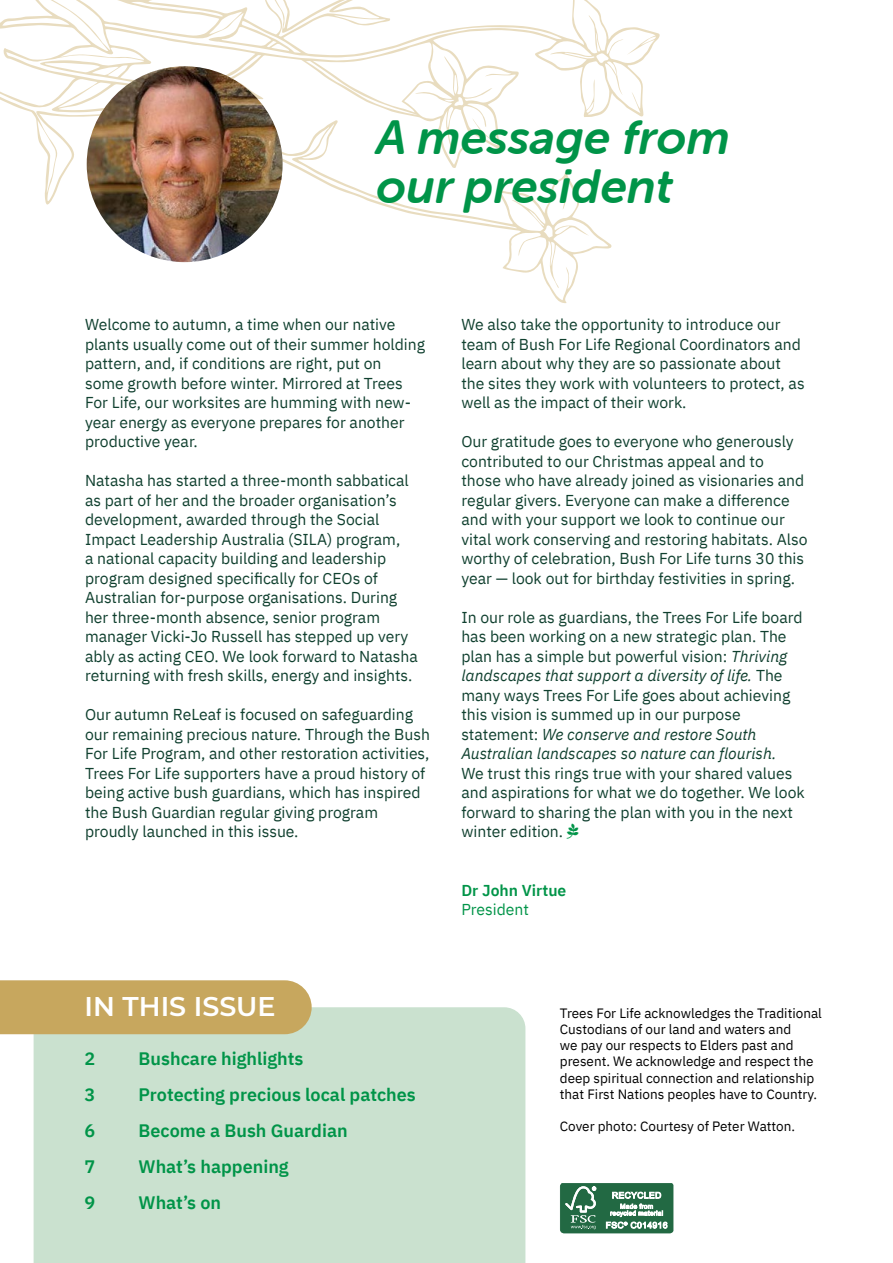
<style>
.page{position:relative;width:893px;height:1263px;background:#fff}
.page>*{position:absolute;margin:0;border:0;box-sizing:border-box;transform-origin:0 0}
.t1{font:italic 48px/49.5px "Museo Sans Rounded 700";color:#009448}
.t2{font:600 27px "Montserrat";color:#fff}
.t3{font:600 18px "IBM Plex Sans";color:#009448}
.t4{font:15.75px/19.5px "IBM Plex Sans";color:#10402f}
.t5{font:600 15.75px "IBM Plex Sans";color:#009448}
.t6{font:15.75px "IBM Plex Sans";color:#009448}
.t7{font:13.5px/16.2px "IBM Plex Sans";color:#000}
.s1{font-style:italic}
</style>
<div class="page">
<svg style="left:0;top:0;width:660px;height:303px"></svg>
<div style="left:34px;top:1007px;width:491px;height:256px;background:#cae1cf"></div>
<img style="left:87px;top:66px;width:196px;height:196px;border-radius:98px">
<svg style="left:560px;top:1183px;width:113px;height:50px;background:#50886a"></svg>
<div style="left:0;top:980px;width:312px;height:54px;background:#c7a75e"></div>
<h1 class="t1" style="left:377px;top:113px;width:355px">A message from our president</h1>
<p class="t4" style="left:85px;top:314px;width:342px">Welcome to autumn, a time when our native plants usually come out of their summer holding pattern, and, if conditions are right, put on<br>some growth before winter. Mirrored at Trees For Life, our worksites are humming with new&shy;year energy as everyone prepares for another productive year.</p>
<p class="t4" style="left:85px;top:470px;width:334px">Natasha has started a three-month sabbatical as part of her and the broader organisation’s development, awarded through the Social Impact Leadership Australia (SILA) program,<br>a national capacity building and leadership program designed specifically for CEOs of Australian for-purpose organisations. During her three-month absence, senior program manager Vicki-Jo Russell has stepped up very ably as acting CEO. We look forward to Natasha returning with fresh skills, energy and insights.</p>
<p class="t4" style="left:85px;top:704px;width:347px">Our autumn ReLeaf is focused on safeguarding our remaining precious nature. Through the Bush For Life Program, and other restoration activities, Trees For Life supporters have a proud history of being active bush guardians, which has inspired the Bush Guardian regular giving program proudly launched in this issue.</p>
<p class="t4" style="left:461px;top:314px;width:345px">We also take the opportunity to introduce our team of Bush For Life Regional Coordinators and learn about why they are so passionate about the sites they work with volunteers to protect, as well as the impact of their work.</p>
<p class="t4" style="left:461px;top:431px;width:348px">Our gratitude goes to everyone who generously contributed to our Christmas appeal and to<br>those who have already joined as visionaries and regular givers. Everyone can make a difference and with your support we look to continue our vital work conserving and restoring habitats. Also worthy of celebration, Bush For Life turns 30 this year — look out for birthday festivities in spring.</p>
<p class="t4" style="left:461px;top:606px;width:343px">In our role as guardians, the Trees For Life board has been working on a new strategic plan. The plan has a simple but powerful vision: <span class="s1">Thriving landscapes that support a diversity of life.</span> The many ways Trees For Life goes about achieving this vision is summed up in our purpose statement: <span class="s1">We conserve and restore South Australian landscapes so nature can flourish.</span></p>
<p class="t4" style="left:461px;top:762px;width:345px">We trust this rings true with your shared values and aspirations for what we do together. We look forward to sharing the plan with you in the next winter edition.</p>
<p class="t5" style="left:461px;top:878px;width:107px">Dr John Virtue</p>
<p class="t6" style="left:461px;top:898px;width:69px">President</p>
<h2 class="t2" style="left:85px;top:987px;width:193px">IN THIS ISSUE</h2>
<p class="t3" style="left:85px;top:1044px;width:12px">2</p>
<p class="t3" style="left:139px;top:1044px;width:166px">Bushcare highlights</p>
<p class="t3" style="left:85px;top:1080px;width:12px">3</p>
<p class="t3" style="left:139px;top:1080px;width:279px">Protecting precious local patches</p>
<p class="t3" style="left:85px;top:1116px;width:12px">6</p>
<p class="t3" style="left:139px;top:1116px;width:211px">Become a Bush Guardian</p>
<p class="t3" style="left:85px;top:1152px;width:12px">7</p>
<p class="t3" style="left:139px;top:1152px;width:152px">What’s happening</p>
<p class="t3" style="left:85px;top:1188px;width:12px">9</p>
<p class="t3" style="left:139px;top:1188px;width:84px">What’s on</p>
<p class="t7" style="left:560px;top:1004px;width:263px">Trees For Life acknowledges the Traditional Custodians of our land and waters and<br>we pay our respects to Elders past and present. We acknowledge and respect the deep spiritual connection and relationship that First Nations peoples have to Country.</p>
<p class="t7" style="left:560px;top:1117px;width:237px">Cover photo: Courtesy of Peter Watton.</p>
</div>
